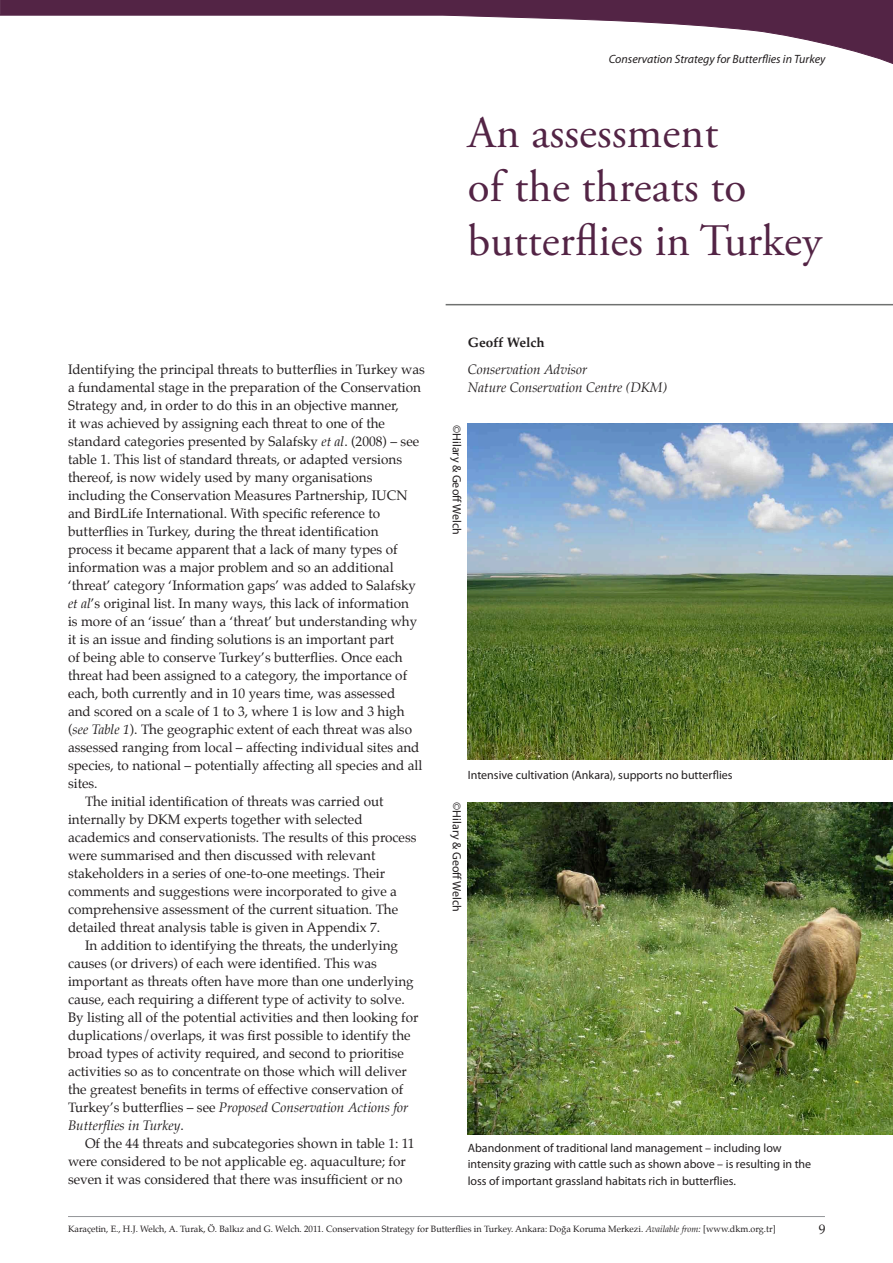
<style>
.page{position:relative;width:893px;height:1263px;background:#fff}
.page>*{position:absolute;margin:0;border:0;box-sizing:border-box;transform-origin:0 0}
.t1{font:45px/54px "Adobe Garamond Pro";letter-spacing:.005em;color:#532445}
.t2{font:13.5px "Palatino";color:#231f20}
.t3{font:italic 13.5px/18px "Palatino";color:#231f20}
.t4{font:700 13.5px "Palatino";color:#231f20}
.t5{font:12px/16.5px "Myriad Pro";color:#231f20}
.t6{font:italic 12px "Myriad Pro";color:#231f20}
.t7{font:9px "Palatino";color:#231f20}
.s1{font-style:italic}
.s2{font-style:normal}
</style>
<div class="page">
<img style="left:468px;top:803px;width:425px;height:331px">
<img style="left:468px;top:424px;width:425px;height:336px">
<hr style="left:446px;top:304px;width:447px;height:1px;background:#6f7170">
<svg style="left:0;top:0;width:893px;height:64px"></svg>
<hr style="left:68px;top:1216px;width:757px;height:1px;background:#939598">
<p class="t6" style="left:609px;top:52px;width:218px">Conservation Strategy for Butterflies in Turkey</p>
<h1 class="t1" style="left:468px;top:108px;width:356px">An assessment<br>of the threats to butterflies in Turkey</h1>
<p class="t2" style="left:68px;top:358px;width:358px">Identifying the principal threats to butterflies in Turkey was</p>
<p class="t2" style="left:68px;top:376px;width:354px">a fundamental stage in the preparation of the Conservation</p>
<p class="t2" style="left:68px;top:394px;width:332px">Strategy and, in order to do this in an objective manner,</p>
<p class="t2" style="left:68px;top:412px;width:319px">it was achieved by assigning each threat to one of the</p>
<p class="t2" style="left:68px;top:430px;width:353px">standard categories presented by Salafsky <span class="s1">et al</span>. (2008) – see</p>
<p class="t2" style="left:68px;top:448px;width:335px">table 1. This list of standard threats, or adapted versions</p>
<p class="t2" style="left:68px;top:466px;width:306px">thereof, is now widely used by many organisations</p>
<p class="t2" style="left:68px;top:484px;width:341px">including the Conservation Measures Partnership, IUCN</p>
<p class="t2" style="left:68px;top:502px;width:314px">and BirdLife International. With specific reference to</p>
<p class="t2" style="left:68px;top:520px;width:312px">butterflies in Turkey, during the threat identification</p>
<p class="t2" style="left:68px;top:538px;width:331px">process it became apparent that a lack of many types of</p>
<p class="t2" style="left:68px;top:556px;width:327px">information was a major problem and so an additional</p>
<p class="t2" style="left:68px;top:574px;width:350px">‘threat’ category ‘Information gaps’ was added to Salafsky</p>
<p class="t2" style="left:68px;top:592px;width:342px"><span class="s1">et al</span>’s original list. In many ways, this lack of information</p>
<p class="t2" style="left:68px;top:610px;width:351px">is more of an ‘issue’ than a ‘threat’ but understanding why</p>
<p class="t2" style="left:68px;top:628px;width:328px">it is an issue and finding solutions is an important part</p>
<p class="t2" style="left:68px;top:646px;width:336px">of being able to conserve Turkey’s butterflies. Once each</p>
<p class="t2" style="left:68px;top:664px;width:341px">threat had been assigned to a category, the importance of</p>
<p class="t2" style="left:68px;top:682px;width:329px">each, both currently and in 10 years time, was assessed</p>
<p class="t2" style="left:68px;top:700px;width:338px">and scored on a scale of 1 to 3, where 1 is low and 3 high</p>
<p class="t2" style="left:68px;top:718px;width:346px">(<span class="s1">see Table 1</span>). The geographic extent of each threat was also</p>
<p class="t2" style="left:68px;top:736px;width:353px">assessed ranging from local – affecting individual sites and</p>
<p class="t2" style="left:68px;top:754px;width:356px">species, to national – potentially affecting all species and all</p>
<p class="t2" style="left:68px;top:772px;width:31px">sites.</p>
<p class="t2" style="left:85px;top:790px;width:300px">The initial identification of threats was carried out</p>
<p class="t2" style="left:68px;top:808px;width:296px">internally by DKM experts together with selected</p>
<p class="t2" style="left:68px;top:826px;width:350px">academics and conservationists. The results of this process</p>
<p class="t2" style="left:68px;top:844px;width:309px">were summarised and then discussed with relevant</p>
<p class="t2" style="left:68px;top:862px;width:319px">stakeholders in a series of one-to-one meetings. Their</p>
<p class="t2" style="left:68px;top:880px;width:330px">comments and suggestions were incorporated to give a</p>
<p class="t2" style="left:68px;top:898px;width:332px">comprehensive assessment of the current situation. The</p>
<p class="t2" style="left:68px;top:916px;width:314px">detailed threat analysis table is given in Appendix 7.</p>
<p class="t2" style="left:85px;top:934px;width:314px">In addition to identifying the threats, the underlying</p>
<p class="t2" style="left:68px;top:952px;width:310px">causes (or drivers) of each were identified. This was</p>
<p class="t2" style="left:68px;top:970px;width:347px">important as threats often have more than one underlying</p>
<p class="t2" style="left:68px;top:988px;width:338px">cause, each requiring a different type of activity to solve.</p>
<p class="t2" style="left:68px;top:1006px;width:352px">By listing all of the potential activities and then looking for</p>
<p class="t2" style="left:68px;top:1024px;width:344px">duplications/overlaps, it was first possible to identify the</p>
<p class="t2" style="left:68px;top:1042px;width:337px">broad types of activity required, and second to prioritise</p>
<p class="t2" style="left:68px;top:1060px;width:340px">activities so as to concentrate on those which will deliver</p>
<p class="t2" style="left:68px;top:1078px;width:337px">the greatest benefits in terms of effective conservation of</p>
<p class="t3" style="left:68px;top:1098px;width:342px"><span class="s2">Turkey’s butterflies – see</span> Proposed Conservation Actions for</p>
<p class="t3" style="left:68px;top:1116px;width:117px">Butterflies in Turkey<span class="s2">.</span></p>
<p class="t2" style="left:85px;top:1132px;width:331px">Of the 44 threats and subcategories shown in table 1: 11</p>
<p class="t2" style="left:68px;top:1150px;width:339px">were considered to be not applicable eg. aquaculture; for</p>
<p class="t2" style="left:68px;top:1168px;width:336px">seven it was considered that there was insufficient or no</p>
<p class="t4" style="left:468px;top:331px;width:79px">Geoff Welch</p>
<p class="t3" style="left:468px;top:361px;width:201px">Conservation Advisor<br>Nature Conservation Centre (DKM)</p>
<p class="t5" style="left:465px;top:425px;width:111px;rotate:90deg">©Hilary &amp; Geoff Welch</p>
<p class="t5" style="left:468px;top:766px;width:266px">Intensive cultivation (Ankara), supports no butterflies</p>
<p class="t5" style="left:465px;top:802px;width:111px;rotate:90deg">©Hilary &amp; Geoff Welch</p>
<p class="t5" style="left:468px;top:1139px;width:345px">Abandonment of traditional land management – including low intensity grazing with cattle such as shown above – is resulting in the loss of important grassland habitats rich in butterflies.</p>
<p class="t7" style="left:68px;top:1222px;width:709px">Karaçetin, E., H.J. Welch, A. Turak, Ö. Balkız and G. Welch. 2011. Conservation Strategy for Butterflies in Turkey. Ankara: Doğa Koruma Merkezi. <span class="s1">Available from:</span> [www.dkm.org.tr]</p>
<p class="t2" style="left:819px;top:1218px;width:8px">9</p>
</div>
